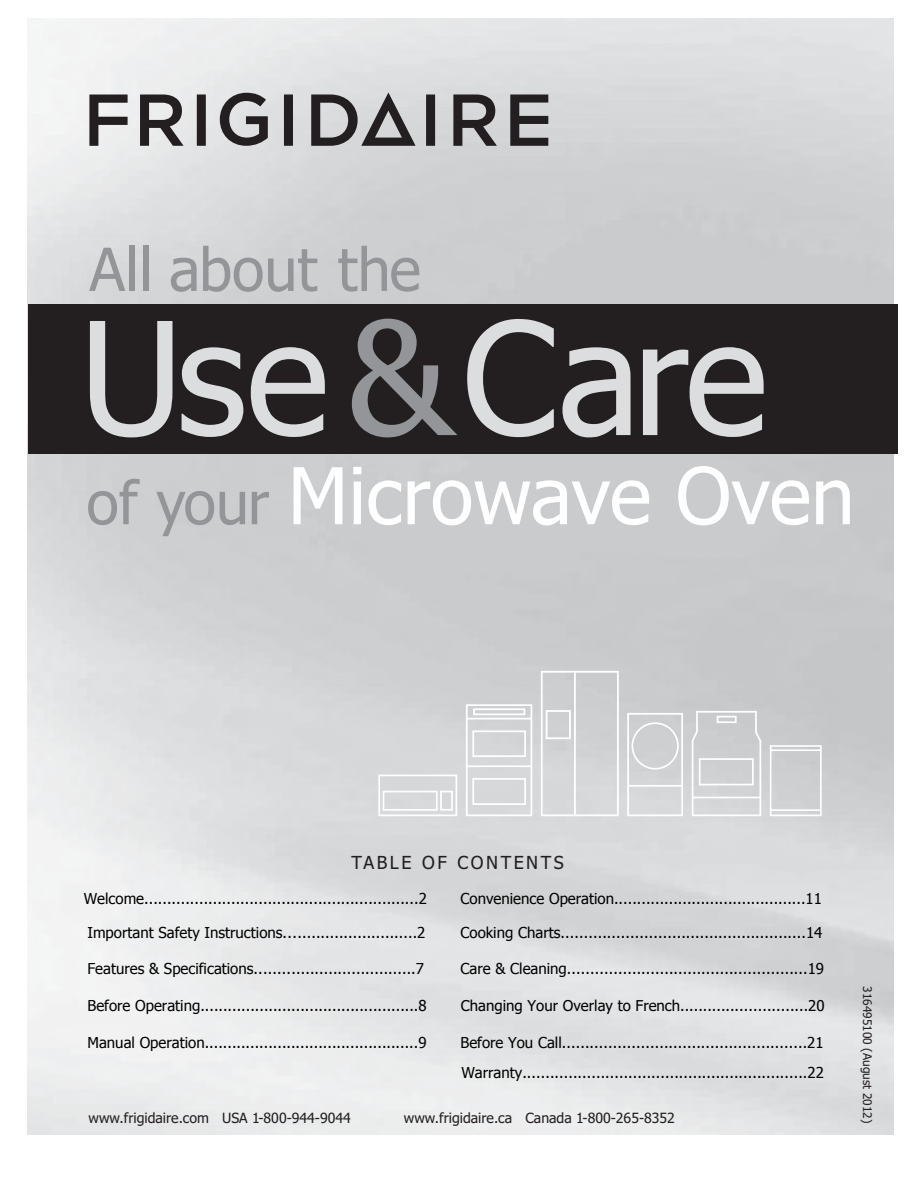
<style>
.page{position:relative;width:918px;height:1191px;background:#fff}
.page>*{position:absolute;margin:0;border:0;box-sizing:border-box;transform-origin:0 0}
.t1{font:156.9px "Tahoma";letter-spacing:-.025em;color:#dcddde}
.t2{font:78.45px "Tahoma";color:#fff}
.t3{font:59.4px "Tahoma";color:#939598}
.t4{font:18px "Tahoma";letter-spacing:.14em;color:#231f20}
.t5{font:15px/30.5px "Tahoma";color:#000}
.t6{font:14.1px "Tahoma";color:#231f20}
.t7{font:11.85px "Tahoma";color:#231f20}
.s1{color:#939598}
.s2{font-size:59.4px;color:#939598}
</style>
<div class="page">
<img style="left:27px;top:19px;width:866px;height:1115px">
<div style="left:28px;top:305px;width:870px;height:149px;background:#231f20"></div>
<div style="left:627px;top:713px;width:56px;height:103px;border:2px solid #fff"></div>
<div style="left:632px;top:722px;width:47px;height:48px;border:2px solid #fff;border-radius:50%"></div>
<hr style="left:628px;top:785px;width:54px;height:2px;background:#fff">
<svg style="left:464px;top:703px;width:69px;height:114px"></svg>
<svg style="left:769px;top:744px;width:53px;height:73px;background:#d4d5d6"></svg>
<svg style="left:691px;top:710px;width:71px;height:107px;background:#d4d6d7"></svg>
<svg style="left:539px;top:669px;width:81px;height:148px;background:#d5d6d8"></svg>
<svg style="left:377px;top:773px;width:81px;height:44px"></svg>
<svg style="left:426px;top:95px;width:9px;height:51px"></svg>
<svg style="left:220px;top:93px;width:48px;height:53px;background:#878586"></svg>
<svg style="left:510px;top:95px;width:38px;height:51px;background:#6c6a6b"></svg>
<svg style="left:89px;top:95px;width:39px;height:51px;background:#8f8e8f"></svg>
<svg style="left:140px;top:95px;width:44px;height:51px;background:#7b7a7a"></svg>
<svg style="left:197px;top:95px;width:9px;height:51px"></svg>
<svg style="left:284px;top:95px;width:9px;height:51px"></svg>
<svg style="left:453px;top:95px;width:44px;height:51px;background:#727172"></svg>
<svg style="left:311px;top:93px;width:105px;height:53px;background:#8c8b8c"></svg>
<h3 class="t3" style="left:89px;top:246px;width:333px">All about the</h3>
<h1 class="t1" style="left:80px;top:316px;width:689px">Use <span class="s1">&amp;</span> Care</h1>
<h2 class="t2" style="left:86px;top:465px;width:770px"><span class="s2">of your</span> Microwave Oven</h2>
<p class="t4" style="left:352px;top:855px;width:214px">TABLE OF CONTENTS</p>
<p class="t5" style="left:84px;top:885px;width:345px">Welcome............................................................2</p>
<p class="t5" style="left:87px;top:918px;width:339px">Important Safety Instructions.............................2</p>
<p class="t5" style="left:87px;top:955px;width:338px">Features &amp; Specifications...................................7</p>
<p class="t5" style="left:87px;top:992px;width:341px">Before Operating................................................8</p>
<p class="t5" style="left:87px;top:1028px;width:341px">Manual Operation...............................................9</p>
<p class="t5" style="left:461px;top:885px;width:363px">Convenience Operation..........................................11</p>
<p class="t5" style="left:461px;top:918px;width:363px">Cooking Charts.....................................................14</p>
<p class="t5" style="left:461px;top:955px;width:365px">Care &amp; Cleaning....................................................19</p>
<p class="t5" style="left:461px;top:992px;width:365px">Changing Your Overlay to French............................20</p>
<p class="t5" style="left:461px;top:1028px;width:365px">Before You Call.....................................................21<br>Warranty..............................................................22</p>
<p class="t6" style="left:89px;top:1112px;width:264px">www.frigidaire.com USA 1-800-944-9044</p>
<p class="t6" style="left:404px;top:1112px;width:273px">www.frigidaire.ca Canada 1-800-265-8352</p>
<p class="t7" style="left:872px;top:986px;width:139px;rotate:90deg">316495100 (August 2012)</p>
</div>
